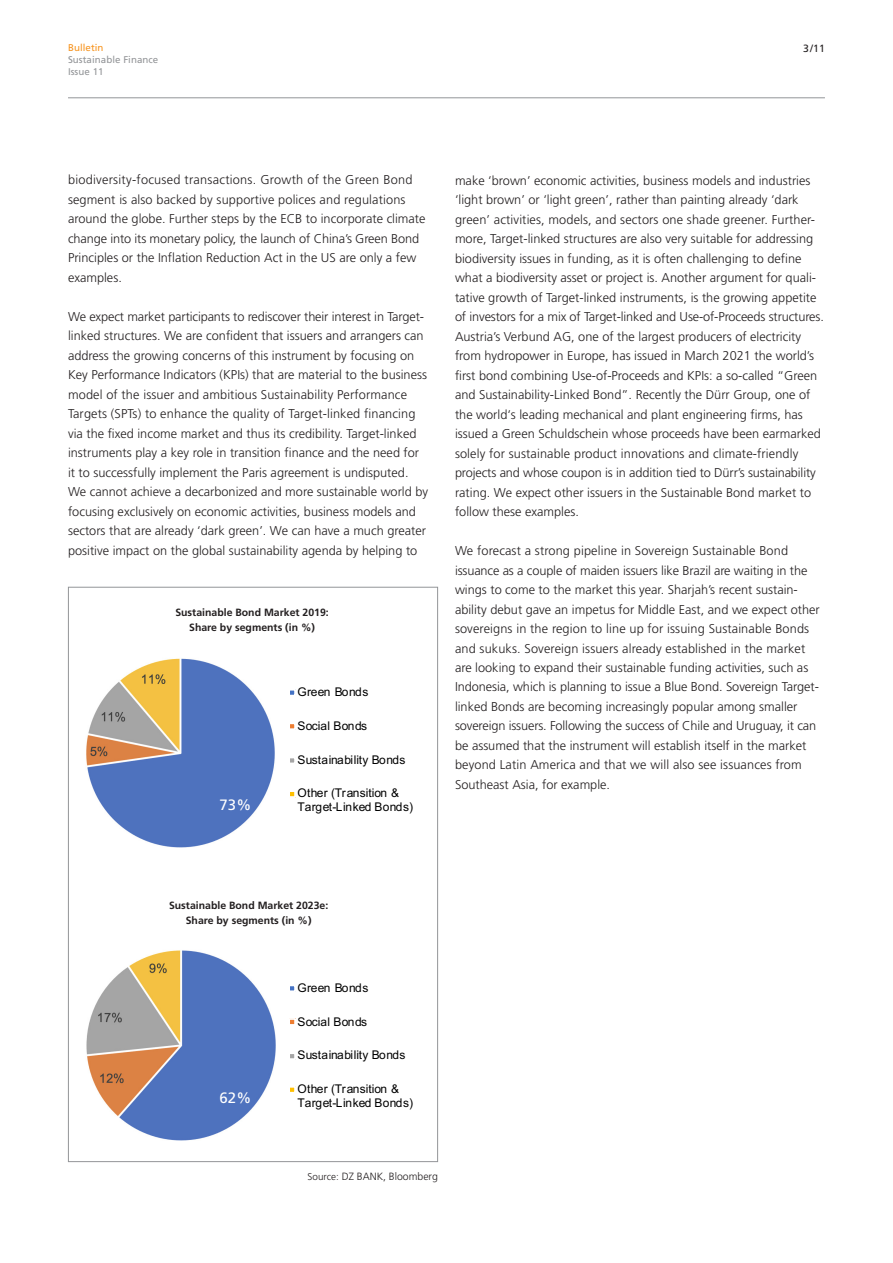
<style>
.page{position:relative;width:893px;height:1263px;background:#fff}
.page>*{position:absolute;margin:0;border:0;box-sizing:border-box;transform-origin:0 0}
.t1{font:15px "Frutiger LT Std";color:#fff}
.t2{font:300 12.75px/19.5px "Frutiger LT Std";color:#231f20}
.t3{font:12px/13.8px "Arial";color:#000}
.t4{font:700 10.5px/15px "Frutiger LT Std";color:#231f20;text-align:center}
.t5{font:300 10.5px "Frutiger LT Std";color:#231f20}
.t6{font:10.5px "Frutiger LT Std";color:#231f20}
.t7{font:9.75px/12px "Frutiger LT Std";letter-spacing:.005em;color:#939598}
.t8{font:9.75px "Frutiger LT Std";letter-spacing:.005em;color:#f7931d}
.s1{font-size:9.9px}
</style>
<div class="page">
<div style="left:68px;top:587px;width:370px;height:575px;background:#fff;border:1px solid #939598"></div>
<img style="left:86px;top:950px;width:190px;height:191px">
<hr style="left:68px;top:97px;width:757px;height:1px;background:#939598">
<img style="left:86px;top:658px;width:189px;height:190px">
<div style="left:288px;top:689px;width:8px;height:7px;border:2px solid #fff"></div>
<div style="left:288px;top:722px;width:8px;height:8px;border:2px solid #fff"></div>
<div style="left:288px;top:756px;width:8px;height:8px;border:2px solid #fff"></div>
<div style="left:288px;top:790px;width:8px;height:8px;border:2px solid #fff"></div>
<div style="left:288px;top:984px;width:8px;height:8px;border:2px solid #fff"></div>
<div style="left:288px;top:1018px;width:8px;height:8px;border:2px solid #fff"></div>
<div style="left:288px;top:1052px;width:8px;height:8px;border:2px solid #fff"></div>
<div style="left:288px;top:1086px;width:8px;height:8px;border:2px solid #fff"></div>
<p class="t8" style="left:68px;top:42px;width:37px">Bulletin</p>
<p class="t7" style="left:68px;top:54px;width:92px">Sustainable Finance<br>Issue 11</p>
<p class="t6" style="left:803px;top:42px;width:23px">3/11</p>
<p class="t2" style="left:68px;top:170px;width:359px">biodiversity-focused transactions. Growth of the Green Bond segment is also backed by supportive polices and regulations around the globe. Further steps by the ECB to incorporate climate change into its monetary policy, the launch of China’s Green Bond Principles or the Inflation Reduction Act in the US are only a few examples.</p>
<p class="t2" style="left:68px;top:307px;width:362px">We expect market participants to rediscover their interest in Target&shy;linked structures. We are confident that issuers and arrangers can address the growing concerns of this instrument by focusing on Key Performance Indicators (KPIs) that are material to the business model of the issuer and ambitious Sustainability Performance Targets (SPTs) to enhance the quality of Target-linked financing via the fixed income market and thus its credibility. Target-linked instruments play a key role in transition finance and the need for it to successfully implement the Paris agreement is undisputed.<br>We cannot achieve a decarbonized and more sustainable world by focusing exclusively on economic activities, business models and sectors that are already ‘dark green’. We can have a much greater positive impact on the global sustainability agenda by helping to</p>
<p class="t4" style="left:175px;top:605px;width:155px">Sustainable Bond Market 2019:<br>Share by segments (in %)</p>
<p class="t1" style="left:220px;top:796px;width:33px">73%</p>
<p class="t3" style="left:298px;top:685px;width:72px">Green Bonds</p>
<p class="t3" style="left:298px;top:719px;width:71px">Social Bonds</p>
<p class="t3" style="left:298px;top:752px;width:109px">Sustainability Bonds</p>
<p class="t3" style="left:298px;top:786px;width:117px">Other (Transition &amp;<br>Target-Linked Bonds)</p>
<p class="t2" style="left:455px;top:171px;width:370px">make ‘brown’ economic activities, business models and industries ‘light brown’ or ‘light green’, rather than painting already ‘dark green’ activities, models, and sectors one shade greener. Further&shy;more, Target-linked structures are also very suitable for addressing biodiversity issues in funding, as it is often challenging to define what a biodiversity asset or project is. Another argument for quali&shy;tative growth of Target-linked instruments, is the growing appetite of investors for a mix of Target-linked and Use-of-Proceeds structures.<br>Austria’s Verbund AG, one of the largest producers of electricity from hydropower in Europe, has issued in March 2021 the world’s first bond combining Use-of-Proceeds and KPIs: a so-called “Green and Sustainability-Linked Bond”. Recently the Dürr Group, one of the world‘s leading mechanical and plant engineering firms, has issued a Green Schuldschein whose proceeds have been earmarked solely for sustainable product innovations and climate-friendly projects and whose coupon is in addition tied to Dürr’s sustainability rating. We expect other issuers in the Sustainable Bond market to follow these examples.</p>
<p class="t2" style="left:455px;top:541px;width:366px">We forecast a strong pipeline in Sovereign Sustainable Bond issuance as a couple of maiden issuers like Brazil are waiting in the wings to come to the market this year. Sharjah’s recent sustain&shy;ability debut gave an impetus for Middle East, and we expect other sovereigns in the region to line up for issuing Sustainable Bonds and sukuks. Sovereign issuers already established in the market are looking to expand their sustainable funding activities, such as Indonesia, which is planning to issue a Blue Bond. Sovereign Target&shy;linked Bonds are becoming increasingly popular among smaller sovereign issuers. Following the success of Chile and Uruguay, it can be assumed that the instrument will establish itself in the market beyond Latin America and that we will also see issuances from Southeast Asia, for example.</p>
<p class="t4" style="left:169px;top:897px;width:161px">Sustainable Bond Market 2023e:<br>Share by segments (in %)</p>
<p class="t1" style="left:220px;top:1088px;width:33px">62%</p>
<p class="t3" style="left:298px;top:980px;width:72px">Green Bonds</p>
<p class="t3" style="left:298px;top:1015px;width:71px">Social Bonds</p>
<p class="t3" style="left:298px;top:1048px;width:109px">Sustainability Bonds</p>
<p class="t3" style="left:298px;top:1082px;width:117px">Other (Transition &amp;<br>Target-Linked Bonds)</p>
<p class="t5" style="left:308px;top:1170px;width:132px"><span class="s1">Source:</span> DZ BANK, Bloomberg</p>
</div>
